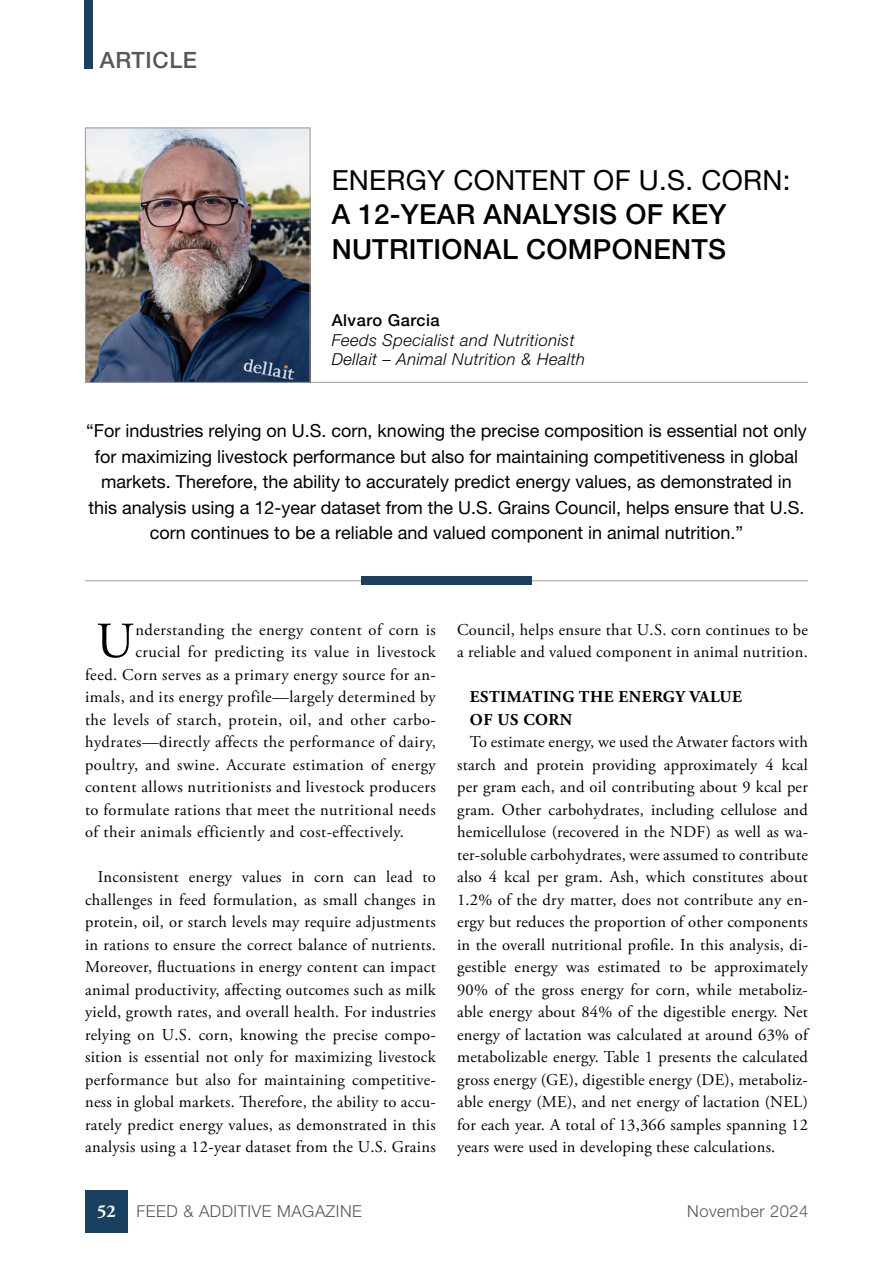
<style>
.page{position:relative;width:893px;height:1263px;background:#fff}
.page>*{position:absolute;margin:0;border:0;box-sizing:border-box;transform-origin:0 0}
.t1{font:50.4px "Adobe Garamond Pro";color:#000}
.t2{font:500 27.75px/34.5px "Helvetica Neue LT Pro";letter-spacing:.01em;color:#000}
.t3{font:27.75px "Helvetica Neue LT Pro";letter-spacing:.01em;color:#000}
.t4{font:500 22.5px "Helvetica Neue LT Pro";letter-spacing:.03em;color:#575756}
.t5{font:18px/25.5px "Helvetica Neue LT Pro";color:#000;text-align:center}
.t6{font:16.5px/22.5px "Adobe Garamond Pro";letter-spacing:.03em;color:#000;text-align:justify}
.t7{font:italic 300 16.5px/19.5px "Helvetica Neue LT Pro";letter-spacing:.03em;color:#000}
.t8{font:300 16.5px "Helvetica Neue LT Pro";letter-spacing:.03em;color:#575756}
.t9{font:700 16.5px/22.5px "Adobe Garamond Pro";letter-spacing:.03em;color:#000}
.t10{font:500 16.5px "Helvetica Neue LT Pro";letter-spacing:.03em;color:#000}
.s1{font-family:"Adobe Garamond Pro";font-weight:700;font-size:18px;color:#fff}
</style>
<div class="page">
<div style="left:85px;top:0;width:8px;height:69px;background:#194061"></div>
<div style="left:85px;top:1191px;width:43px;height:42px;background:#194061"></div>
<hr style="left:85px;top:580px;width:723px;height:1px;background:#9d9d9c">
<div style="left:361px;top:576px;width:170px;height:9px;background:#194061"></div>
<hr style="left:85px;top:382px;width:723px;height:1px;background:#9d9d9c">
<img style="left:87px;top:130px;width:221px;height:251px">
<div style="left:85px;top:128px;width:225px;height:255px;border:1px solid #9d9d9c"></div>
<h3 class="t4" style="left:100px;top:47px;width:99px">ARTICLE</h3>
<h2 class="t3" style="left:332px;top:163px;width:460px">ENERGY CONTENT OF U.S. CORN:</h2>
<h2 class="t2" style="left:332px;top:197px;width:396px">A 12-YEAR ANALYSIS OF KEY<br>NUTRITIONAL COMPONENTS</h2>
<p class="t10" style="left:332px;top:311px;width:110px">Alvaro Garcia</p>
<p class="t7" style="left:332px;top:330px;width:255px">Feeds Specialist and Nutritionist<br>Dellait – Animal Nutrition &amp; Health</p>
<p class="t5" style="left:86px;top:418px;width:722px">“For industries relying on U.S. corn, knowing the precise composition is essential not only for maximizing livestock performance but also for maintaining competitiveness in global markets. Therefore, the ability to accurately predict energy values, as demonstrated in this analysis using a 12-year dataset from the U.S. Grains Council, helps ensure that U.S. corn continues to be a reliable and valued component in animal nutrition.”</p>
<h1 class="t1" style="left:96px;top:611px;width:39px">U</h1>
<p class="t6" style="left:135px;top:619px;width:302px">nderstanding the energy content of corn is</p>
<p class="t6" style="left:135px;top:641px;width:302px">crucial for predicting its value in livestock</p>
<p class="t6" style="left:85px;top:664px;width:352px">feed. Corn serves as a primary energy source for an-</p>
<p class="t6" style="left:85px;top:686px;width:352px">imals, and its energy profile—largely determined by</p>
<p class="t6" style="left:85px;top:709px;width:352px">the levels of starch, protein, oil, and other carbo-</p>
<p class="t6" style="left:85px;top:731px;width:352px">hydrates—directly affects the performance of dairy,</p>
<p class="t6" style="left:85px;top:754px;width:352px">poultry, and swine. Accurate estimation of energy</p>
<p class="t6" style="left:85px;top:776px;width:352px">content allows nutritionists and livestock producers</p>
<p class="t6" style="left:85px;top:799px;width:352px">to formulate rations that meet the nutritional needs</p>
<p class="t6" style="left:85px;top:821px;width:321px">of their animals efficiently and cost-effectively.</p>
<p class="t6" style="left:85px;top:866px;width:352px;text-indent:13px">Inconsistent energy values in corn can lead to challenges in feed formulation, as small changes in protein, oil, or starch levels may require adjustments in rations to ensure the correct balance of nutrients.<br>Moreover, fluctuations in energy content can impact animal productivity, affecting outcomes such as milk yield, growth rates, and overall health. For industries relying on U.S. corn, knowing the precise compo&shy;sition is essential not only for maximizing livestock performance but also for maintaining competitive&shy;ness in global markets. Therefore, the ability to accu&shy;rately predict energy values, as demonstrated in this analysis using a 12-year dataset from the U.S. Grains</p>
<p class="t6" style="left:457px;top:619px;width:352px">Council, helps ensure that U.S. corn continues to be a reliable and valued component in animal nutrition.</p>
<p class="t9" style="left:470px;top:686px;width:274px">ESTIMATING THE ENERGY VALUE<br>OF US CORN</p>
<p class="t6" style="left:457px;top:731px;width:352px;text-indent:13px">To estimate energy, we used the Atwater factors with starch and protein providing approximately 4 kcal per gram each, and oil contributing about 9 kcal per gram. Other carbohydrates, including cellulose and hemicellulose (recovered in the NDF) as well as wa&shy;ter-soluble carbohydrates, were assumed to contribute also 4 kcal per gram. Ash, which constitutes about 1.2% of the dry matter, does not contribute any en&shy;ergy but reduces the proportion of other components in the overall nutritional profile. In this analysis, di&shy;gestible energy was estimated to be approximately 90% of the gross energy for corn, while metaboliz&shy;able energy about 84% of the digestible energy. Net energy of lactation was calculated at around 63% of metabolizable energy. Table 1 presents the calculated gross energy (GE), digestible energy (DE), metaboliz&shy;able energy (ME), and net energy of lactation (NEL) for each year. A total of 13,366 samples spanning 12 years were used in developing these calculations.</p>
<p class="t8" style="left:97px;top:1201px;width:266px"><span class="s1">52</span> FEED &amp; ADDITIVE MAGAZINE</p>
<p class="t8" style="left:687px;top:1201px;width:123px">November 2024</p>
</div>
